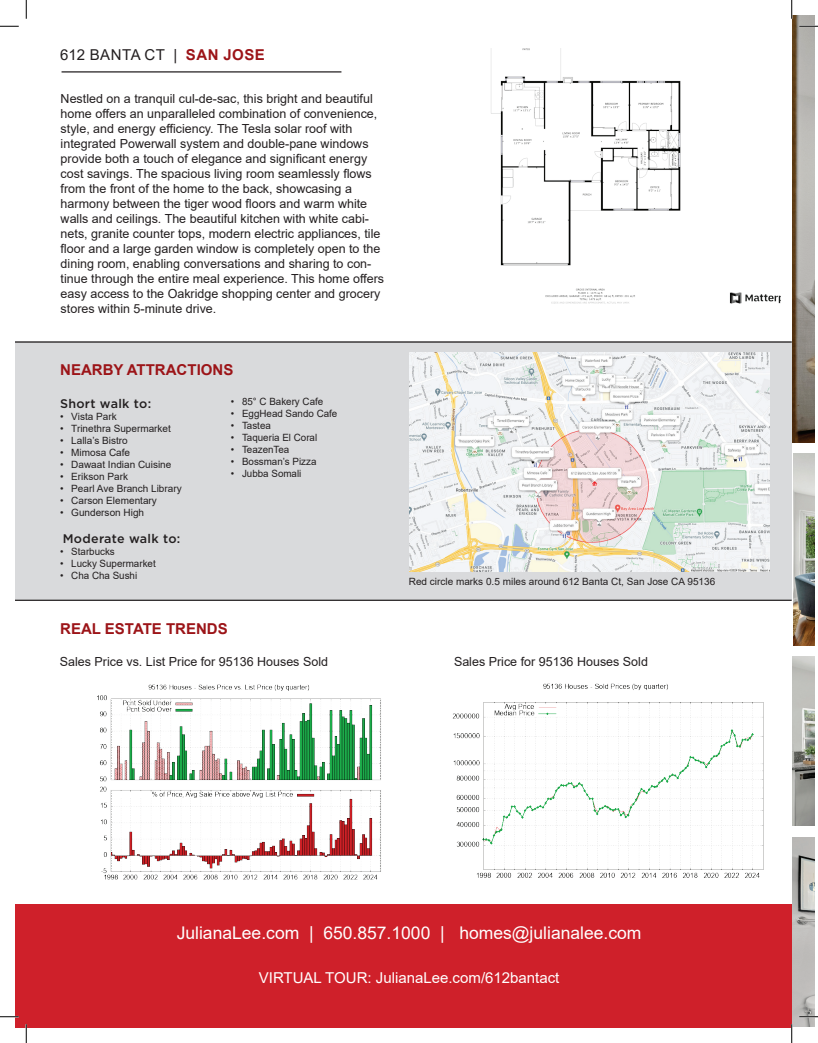
<style>
.page{position:relative;width:818px;height:1043px;background:#fff}
.page>*{position:absolute;margin:0;border:0;box-sizing:border-box;transform-origin:0 0}
.t1{font:17.5px "Arial";color:#fff}
.t2{font:15px "Arial";color:#fff}
.t3{font:700 15px "Arial";color:#9c1418}
.t4{font:15px "Arial";letter-spacing:.035em;color:#231f20}
.t5{font:12.5px/15px "Arial";color:#231f20}
.t6{font:500 12.5px "Gotham";letter-spacing:.025em;color:#231f20}
.t7{font:10px "Arial";color:#231f20}
.s1{font-weight:700;color:#9c1418}
</style>
<div class="page">
<div style="left:15px;top:904px;width:776px;height:124px;background:#cf202a"></div>
<div style="left:16px;top:341px;width:775px;height:259px;background:#d9dadc"></div>
<hr style="left:62px;top:71px;width:279px;height:1px;background:#231f20">
<img style="left:491px;top:49px;width:289px;height:255px">
<img style="left:409px;top:353px;width:360px;height:218px">
<img style="left:97px;top:684px;width:284px;height:196px">
<img style="left:452px;top:683px;width:312px;height:195px">
<img style="left:792px;top:15px;width:22px;height:427px">
<img style="left:793px;top:454px;width:21px;height:191px">
<img style="left:792px;top:656px;width:22px;height:169px">
<img style="left:792px;top:837px;width:22px;height:189px">
<hr style="left:15px;top:341px;width:776px;height:1px;background:#231f20">
<hr style="left:15px;top:599px;width:776px;height:2px;background:#231f20">
<svg style="left:0;top:25px;width:19px;height:2px"></svg>
<svg style="left:799px;top:25px;width:19px;height:2px"></svg>
<svg style="left:0;top:1016px;width:19px;height:1px"></svg>
<svg style="left:799px;top:1015px;width:19px;height:2px"></svg>
<svg style="left:25px;top:0;width:2px;height:19px"></svg>
<svg style="left:25px;top:1024px;width:2px;height:18px"></svg>
<svg style="left:791px;top:0;width:1px;height:19px"></svg>
<svg style="left:790px;top:1024px;width:2px;height:18px"></svg>
<p class="t4" style="left:60px;top:44px;width:206px">612 BANTA CT | <span class="s1">SAN JOSE</span></p>
<p class="t5" style="left:61px;top:91px;width:325px">Nestled on a tranquil cul-de-sac, this bright and beautiful home offers an unparalleled combination of convenience, style, and energy efficiency. The Tesla solar roof with integrated Powerwall system and double-pane windows provide both a touch of elegance and significant energy cost savings. The spacious living room seamlessly flows from the front of the home to the back, showcasing a harmony between the tiger wood floors and warm white walls and ceilings. The beautiful kitchen with white cabi&shy;nets, granite counter tops, modern electric appliances, tile floor and a large garden window is completely open to the dining room, enabling conversations and sharing to con&shy;tinue through the entire meal experience. This home offers easy access to the Oakridge shopping center and grocery stores within 5-minute drive.</p>
<p class="t3" style="left:60px;top:359px;width:175px">NEARBY ATTRACTIONS</p>
<p class="t6" style="left:60px;top:395px;width:93px">Short walk to:</p>
<p class="t7" style="left:60px;top:409px;width:58px">• Vista Park</p>
<p class="t7" style="left:60px;top:421px;width:112px">• Trinethra Supermarket</p>
<p class="t7" style="left:60px;top:433px;width:69px">• Lalla’s Bistro</p>
<p class="t7" style="left:60px;top:445px;width:72px">• Mimosa Cafe</p>
<p class="t7" style="left:60px;top:457px;width:113px">• Dawaat Indian Cuisine</p>
<p class="t7" style="left:60px;top:469px;width:69px">• Erikson Park</p>
<p class="t7" style="left:60px;top:481px;width:123px">• Pearl Ave Branch Library</p>
<p class="t7" style="left:60px;top:493px;width:98px">• Carson Elementary</p>
<p class="t7" style="left:60px;top:505px;width:86px">• Gunderson High</p>
<p class="t6" style="left:63px;top:530px;width:119px">Moderate walk to:</p>
<p class="t7" style="left:60px;top:544px;width:56px">• Starbucks</p>
<p class="t7" style="left:60px;top:556px;width:97px">• Lucky Supermarket</p>
<p class="t7" style="left:60px;top:568px;width:79px">• Cha Cha Sushi</p>
<p class="t7" style="left:231px;top:394px;width:94px">• 85° C Bakery Cafe</p>
<p class="t7" style="left:231px;top:406px;width:108px">• EggHead Sando Cafe</p>
<p class="t7" style="left:231px;top:418px;width:42px">• Tastea</p>
<p class="t7" style="left:231px;top:430px;width:88px">• Taqueria El Coral</p>
<p class="t7" style="left:231px;top:442px;width:60px">• TeazenTea</p>
<p class="t7" style="left:231px;top:454px;width:87px">• Bossman’s Pizza</p>
<p class="t7" style="left:231px;top:466px;width:72px">• Jubba Somali</p>
<p class="t7" style="left:409px;top:574px;width:308px">Red circle marks 0.5 miles around 612 Banta Ct, San Jose CA 95136</p>
<p class="t3" style="left:60px;top:618px;width:169px">REAL ESTATE TRENDS</p>
<p class="t5" style="left:60px;top:653px;width:270px">Sales Price vs. List Price for 95136 Houses Sold</p>
<p class="t5" style="left:454px;top:653px;width:195px">Sales Price for 95136 Houses Sold</p>
<h1 class="t1" style="left:177px;top:921px;width:466px">JulianaLee.com | 650.857.1000 | homes@julianalee.com</h1>
<p class="t2" style="left:259px;top:967px;width:302px">VIRTUAL TOUR: JulianaLee.com/612bantact</p>
</div>
